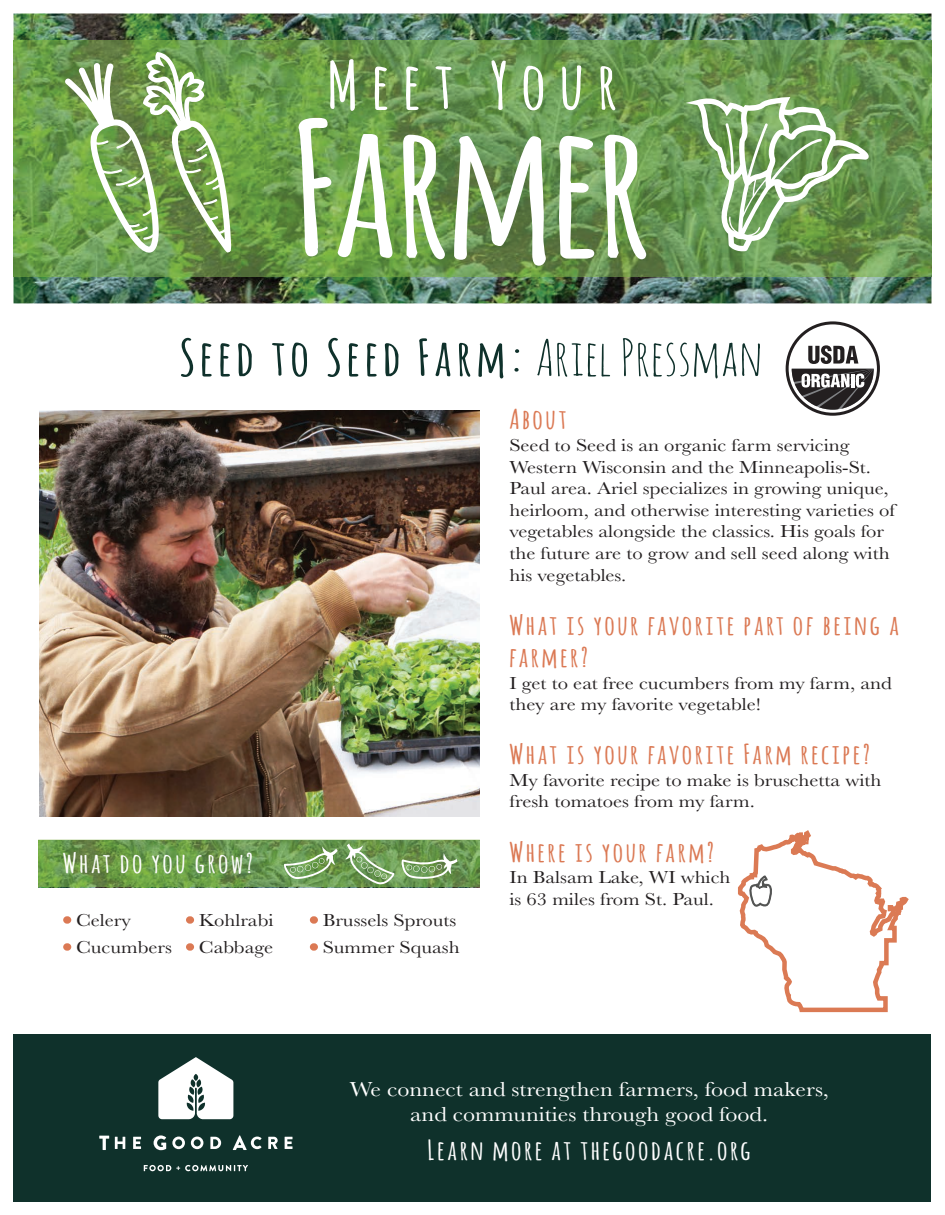
<style>
.page{position:relative;width:945px;height:1215px;background:#fff}
.page>*{position:absolute;margin:0;border:0;box-sizing:border-box;transform-origin:0 0}
.t1{font:700 182.25px "Amatic";color:#fff;scale:1.15 1}
.t2{font:700 64.65px "Amatic";letter-spacing:.2em;color:#fff;scale:1.15 1}
.t3{font:700 49.5px "Amatic";letter-spacing:.1em;color:#0f312b;scale:1.15 1}
.t4{font:700 27px/32.4px "Amatic";letter-spacing:.1em;color:#db7954;scale:1.15 1}
.t5{font:700 27px "Amatic";letter-spacing:.1em;color:#fff;scale:1.15 1}
.t6{font:21px/25.2px "Baskerville";color:#fff;text-align:center;scale:1.15 1}
.t7{font:18px/21.6px "Baskerville";color:#231f20;scale:1.15 1}
.s1{font-family:"Amatic SC";font-weight:400}
.s2{color:#db7954}
</style>
<div class="page">
<img style="left:39px;top:410px;width:441px;height:407px">
<div style="left:786px;top:321px;width:94px;height:95px;border:3px solid #231f20;border-radius:50%"></div>
<svg style="left:792px;top:345px;width:82px;height:65px"></svg>
<div style="left:14px;top:1034px;width:918px;height:168px;background:#0f312b"></div>
<svg style="left:144px;top:1165px;width:104px;height:6px"></svg>
<svg style="left:99px;top:1136px;width:10px;height:14px"></svg>
<svg style="left:115px;top:1137px;width:10px;height:12px"></svg>
<svg style="left:133px;top:1137px;width:8px;height:12px"></svg>
<svg style="left:154px;top:1135px;width:12px;height:15px"></svg>
<svg style="left:172px;top:1137px;width:13px;height:12px"></svg>
<svg style="left:191px;top:1137px;width:12px;height:12px"></svg>
<svg style="left:210px;top:1137px;width:11px;height:12px"></svg>
<svg style="left:233px;top:1135px;width:29px;height:15px"></svg>
<svg style="left:268px;top:1137px;width:10px;height:12px"></svg>
<svg style="left:285px;top:1137px;width:8px;height:12px"></svg>
<svg style="left:158px;top:1057px;width:75px;height:62px"></svg>
<img style="left:39px;top:887px;width:441px;height:1px">
<svg style="left:38px;top:840px;width:442px;height:47px;background:#719d55"></svg>
<img style="left:14px;top:14px;width:918px;height:289px">
<img style="left:14px;top:41px;width:918px;height:236px">
<svg style="left:686px;top:95px;width:184px;height:157px"></svg>
<svg style="left:65px;top:52px;width:166px;height:206px"></svg>
<svg style="left:738px;top:830px;width:171px;height:183px"></svg>
<svg style="left:63px;top:916px;width:9px;height:8px"></svg>
<svg style="left:63px;top:943px;width:9px;height:8px"></svg>
<svg style="left:186px;top:916px;width:8px;height:8px"></svg>
<svg style="left:186px;top:943px;width:8px;height:8px"></svg>
<svg style="left:309px;top:916px;width:9px;height:8px"></svg>
<svg style="left:309px;top:943px;width:9px;height:8px"></svg>
<h2 class="t2" style="left:328px;top:39px;width:253px">Meet Your</h2>
<h1 class="t1" style="left:295px;top:59px;width:310px">Farmer</h1>
<h3 class="t3" style="left:180px;top:322px;width:509px">Seed to Seed Farm: <span class="s1">Ariel Pressman</span></h3>
<h3 class="t4" style="left:509px;top:402px;width:51px">About</h3>
<p class="t7" style="left:509px;top:435px;width:337px">Seed to Seed is an organic farm servicing Western Wisconsin and the Minneapolis-St.<br>Paul area. Ariel specializes in growing unique, heirloom, and otherwise interesting varieties of vegetables alongside the classics. His goals for the future are to grow and sell seed along with his vegetables.</p>
<h3 class="t4" style="left:509px;top:607px;width:340px">What is your favorite part of being a farmer?</h3>
<p class="t7" style="left:509px;top:672px;width:334px">I get to eat free cucumbers from my farm, and they are my favorite vegetable!</p>
<h3 class="t4" style="left:509px;top:737px;width:315px">What is your favorite Farm recipe?</h3>
<p class="t7" style="left:509px;top:769px;width:325px">My favorite recipe to make is bruschetta with fresh tomatoes from my farm.</p>
<h3 class="t4" style="left:509px;top:835px;width:180px">Where is your farm?</h3>
<p class="t7" style="left:509px;top:867px;width:194px">In Balsam Lake, WI which is 63 miles from St. Paul.</p>
<h3 class="t5" style="left:63px;top:844px;width:167px">What do you grow?</h3>
<p class="t7" style="left:64px;top:909px;width:60px"><span class="s2">•</span> Celery</p>
<p class="t7" style="left:64px;top:936px;width:96px"><span class="s2">•</span> Cucumbers</p>
<p class="t7" style="left:186px;top:909px;width:77px"><span class="s2">•</span> Kohlrabi</p>
<p class="t7" style="left:186px;top:936px;width:77px"><span class="s2">•</span> Cabbage</p>
<p class="t7" style="left:310px;top:909px;width:129px"><span class="s2">•</span> Brussels Sprouts</p>
<p class="t7" style="left:310px;top:936px;width:131px"><span class="s2">•</span> Summer Squash</p>
<p class="t6" style="left:350px;top:1076px;width:418px">We connect and strengthen farmers, food makers, and communities through good food.</p>
<h3 class="t5" style="left:428px;top:1130px;width:282px">Learn more at thegoodacre.org</h3>
</div>
